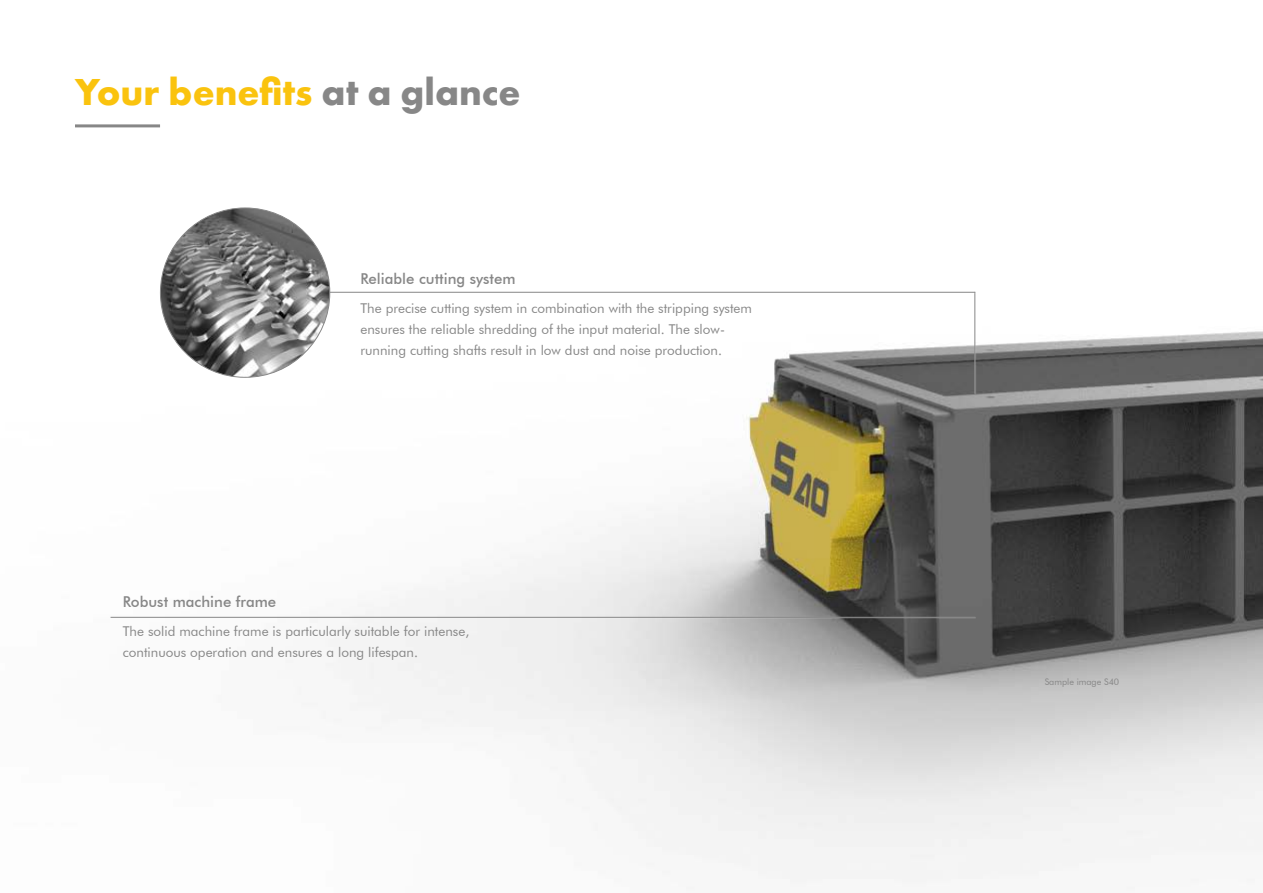
<style>
.page{position:relative;width:1263px;height:893px;background:#fff}
.page>*{position:absolute;margin:0;border:0;box-sizing:border-box;transform-origin:0 0}
.t1{font:700 39px "Futura PT";color:#fac30e}
.t2{font:500 15px "Futura BT";color:#878787}
.t3{font:13.5px/21px "Futura BT";color:#878787}
.t4{font:9px "Futura BT";color:#878787}
.s1{color:#878787}
</style>
<div class="page">
<img style="left:75px;top:127px;width:1188px;height:755px">
<hr style="left:974px;top:291px;width:2px;height:103px;background:#fff;opacity:.4">
<hr style="left:974px;top:292px;width:1px;height:101px;background:#878787">
<hr style="left:294px;top:291px;width:682px;height:3px;background:#fff;opacity:.4">
<hr style="left:295px;top:292px;width:680px;height:1px;background:#878787">
<hr style="left:110px;top:616px;width:866px;height:3px;background:#fff;opacity:.4">
<hr style="left:111px;top:617px;width:864px;height:1px;background:#878787">
<img style="left:160px;top:208px;width:170px;height:169px;border-radius:85px">
<hr style="left:75px;top:124px;width:85px;height:3px;background:#878787">
<h1 class="t1" style="left:75px;top:67px;width:447px">Your benefits <span class="s1">at a glance</span></h1>
<p class="t2" style="left:360px;top:269px;width:157px">Reliable cutting system</p>
<p class="t3" style="left:360px;top:298px;width:393px">The precise cutting system in combination with the stripping system ensures the reliable shredding of the input material. The slow&shy;running cutting shafts result in low dust and noise production.</p>
<p class="t2" style="left:123px;top:592px;width:155px">Robust machine frame</p>
<p class="t3" style="left:123px;top:621px;width:348px">The solid machine frame is particularly suitable for intense, continuous operation and ensures a long lifespan.</p>
<p class="t4" style="left:1045px;top:676px;width:76px">Sample image S40</p>
</div>
